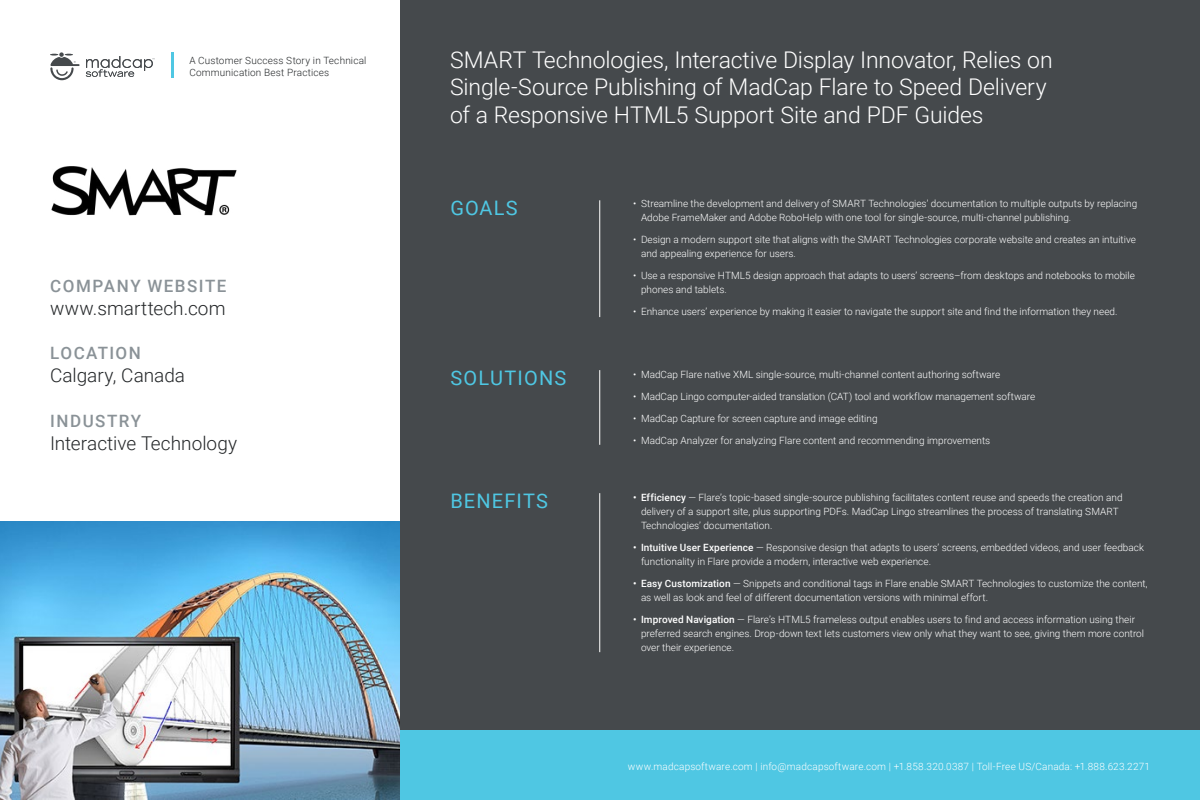
<style>
.page{position:relative;width:1200px;height:800px;background:#fff}
.page>*{position:absolute;margin:0;border:0;box-sizing:border-box;transform-origin:0 0}
.t1{font:300 23px/27.6px "Roboto";letter-spacing:-.005em;color:#fff}
.t2{font:20px "Roboto";letter-spacing:.06em;color:#4fc7e3}
.t3{font:300 19px "Roboto";color:#242729}
.t4{font:500 17px "Roboto";letter-spacing:.085em;color:#8a9297}
.t5{font:300 10px/14px "Roboto";color:#fff}
.t6{font:300 10px/12px "Roboto";letter-spacing:.015em;color:#242729}
.s1{font-weight:500}
</style>
<div class="page">
<img style="left:0;top:521px;width:400px;height:279px">
<div style="left:400px;top:0;width:800px;height:800px;background:#45494c"></div>
<div style="left:400px;top:730px;width:800px;height:70px;background:#4fc7e3"></div>
<hr style="left:171px;top:52px;width:3px;height:26px;background:#4fc7e3">
<img style="left:51px;top:166px;width:186px;height:50px">
<svg style="left:50px;top:52px;width:30px;height:28px"></svg>
<svg style="left:86px;top:56px;width:69px;height:21px"></svg>
<hr style="left:600px;top:200px;width:1px;height:117px;background:#fff">
<hr style="left:600px;top:370px;width:1px;height:75px;background:#fff">
<hr style="left:600px;top:493px;width:1px;height:159px;background:#fff">
<p class="t6" style="left:189px;top:54px;width:179px">A Customer Success Story in Technical<br>Communication Best Practices</p>
<h3 class="t4" style="left:50px;top:274px;width:178px">COMPANY WEBSITE</h3>
<h3 class="t3" style="left:50px;top:295px;width:177px">www.smarttech.com</h3>
<h3 class="t4" style="left:50px;top:341px;width:92px">LOCATION</h3>
<h3 class="t3" style="left:50px;top:361px;width:137px">Calgary, Canada</h3>
<h3 class="t4" style="left:50px;top:409px;width:92px">INDUSTRY</h3>
<h3 class="t3" style="left:50px;top:429px;width:189px">Interactive Technology</h3>
<h1 class="t1" style="left:450px;top:45px;width:604px">SMART Technologies, Interactive Display Innovator, Relies on<br>Single-Source Publishing of MadCap Flare to Speed Delivery of a Responsive HTML5 Support Site and PDF Guides</h1>
<h2 class="t2" style="left:450px;top:194px;width:69px">GOALS</h2>
<p class="t5" style="left:641px;top:196px;width:498px;text-indent:-8px">• Streamline the development and delivery of SMART Technologies’ documentation to multiple outputs by replacing<br>Adobe FrameMaker and Adobe RoboHelp with one tool for single-source, multi-channel publishing.</p>
<p class="t5" style="left:641px;top:232px;width:496px;text-indent:-8px">• Design a modern support site that aligns with the SMART Technologies corporate website and creates an intuitive and appealing experience for users.</p>
<p class="t5" style="left:641px;top:268px;width:495px;text-indent:-8px">• Use a responsive HTML5 design approach that adapts to users’ screens–from desktops and notebooks to mobile phones and tablets.</p>
<p class="t5" style="left:633px;top:304px;width:486px">• Enhance users’ experience by making it easier to navigate the support site and find the information they need.</p>
<h2 class="t2" style="left:450px;top:364px;width:117px">SOLUTIONS</h2>
<p class="t5" style="left:633px;top:367px;width:369px">• MadCap Flare native XML single-source, multi-channel content authoring software</p>
<p class="t5" style="left:633px;top:389px;width:404px">• MadCap Lingo computer-aided translation (CAT) tool and workflow management software</p>
<p class="t5" style="left:633px;top:411px;width:246px">• MadCap Capture for screen capture and image editing</p>
<p class="t5" style="left:633px;top:433px;width:359px">• MadCap Analyzer for analyzing Flare content and recommending improvements</p>
<h2 class="t2" style="left:450px;top:487px;width:99px">BENEFITS</h2>
<p class="t5" style="left:641px;top:490px;width:483px;text-indent:-8px"><span class="s1">• Efficiency</span> — Flare’s topic-based single-source publishing facilitates content reuse and speeds the creation and delivery of a support site, plus supporting PDFs. MadCap Lingo streamlines the process of translating SMART<br>Technologies’ documentation.</p>
<p class="t5" style="left:641px;top:540px;width:504px;text-indent:-8px"><span class="s1">• Intuitive User Experience</span> — Responsive design that adapts to users’ screens, embedded videos, and user feedback functionality in Flare provide a modern, interactive web experience.</p>
<p class="t5" style="left:641px;top:576px;width:508px;text-indent:-8px"><span class="s1">• Easy Customization</span> — Snippets and conditional tags in Flare enable SMART Technologies to customize the content, as well as look and feel of different documentation versions with minimal effort.</p>
<p class="t5" style="left:641px;top:612px;width:505px;text-indent:-8px"><span class="s1">• Improved Navigation</span> — Flare’s HTML5 frameless output enables users to find and access information using their preferred search engines. Drop-down text lets customers view only what they want to see, giving them more control over their experience.</p>
<p class="t5" style="left:628px;top:759px;width:524px">www.madcapsoftware.com | info@madcapsoftware.com | +1.858.320.0387 | Toll-Free US/Canada: +1.888.623.2271</p>
</div>
